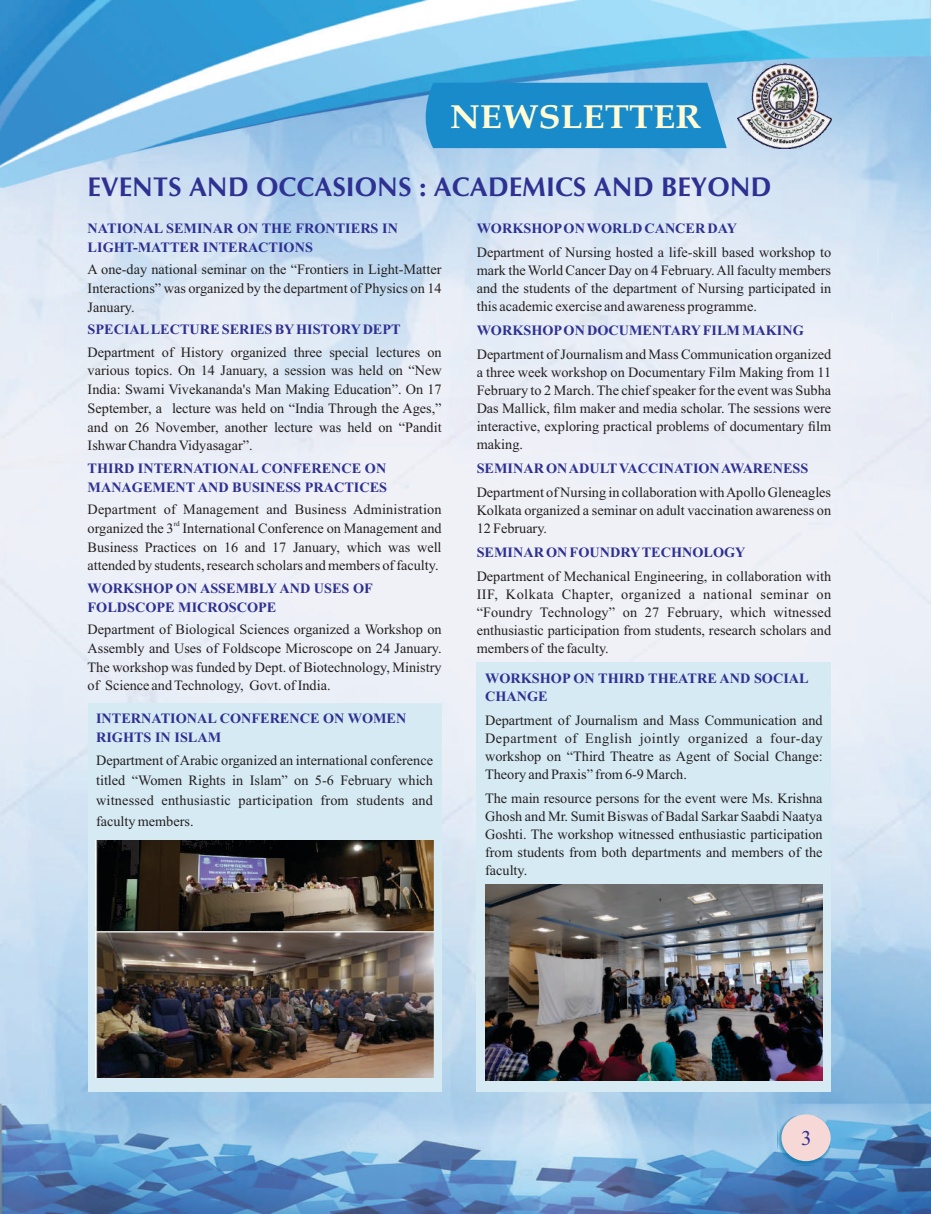
<style>
.page{position:relative;width:931px;height:1214px;background:#fff}
.page>*{position:absolute;margin:0;border:0;box-sizing:border-box;transform-origin:0 0}
.t1{font:700 33px "Palatino Linotype";color:#fffcd5;scale:1.1 1}
.t2{font:700 27px "CG Omega";color:#2e3092}
.t3{font:21px "Times New Roman";color:#2e3092}
.t4{font:14.25px/18px "Times New Roman";color:#231f20;text-align:justify}
.t5{font:700 14.25px/18.8px "Times New Roman";color:#2e3092}
.t6{font:7.2px "Times New Roman";color:#231f20}
</style>
<div class="page">
<img style="left:0;top:0;width:931px;height:1214px">
<div style="left:778px;top:1115px;width:52px;height:50px;background:#0071a2;opacity:.6"></div>
<div style="left:781px;top:1114px;width:49px;height:47px;background:#f6d9d7;border-radius:50%"></div>
<div style="left:422px;top:83px;width:305px;height:65px;background:#198bcb"></div>
<div style="left:88px;top:703px;width:354px;height:389px;background:#d6eaf4"></div>
<div style="left:477px;top:662px;width:354px;height:430px;background:#d6eaf4"></div>
<img style="left:96px;top:840px;width:337px;height:237px">
<img style="left:485px;top:884px;width:338px;height:197px">
<img style="left:738px;top:63px;width:93px;height:85px">
<h1 class="t1" style="left:450px;top:104px;width:230px">NEWSLETTER</h1>
<h2 class="t2" style="left:87px;top:176px;width:685px">EVENTS AND OCCASIONS : ACADEMICS AND BEYOND</h2>
<p class="t5" style="left:88px;top:220px;width:312px">NATIONAL SEMINAR ON THE FRONTIERS IN<br>LIGHT-MATTER INTERACTIONS</p>
<p class="t4" style="left:88px;top:261px;width:355px;line-height:18.8px">A one-day national seminar on the “Frontiers in Light-Matter Interactions” was organized by the department of Physics on 14<br>January.</p>
<p class="t5" style="left:88px;top:321px;width:314px">SPECIALLECTURE SERIES BYHISTORYDEPT</p>
<p class="t4" style="left:88px;top:344px;width:355px;line-height:18.8px">Department of History organized three special lectures on various topics. On 14 January, a session was held on “New India: Swami Vivekananda's Man Making Education”. On 17<br>September, a lecture was held on “India Through the Ages,” and on 26 November, another lecture was held on “Pandit Ishwar Chandra Vidyasagar”.</p>
<p class="t5" style="left:88px;top:460px;width:301px">THIRD INTERNATIONAL CONFERENCE ON<br>MANAGEMENT AND BUSINESS PRACTICES</p>
<p class="t4" style="left:88px;top:502px;width:355px">Department of Management and Business Administration</p>
<p class="t6" style="left:174px;top:521px;width:7px">rd</p>
<p class="t4" style="left:88px;top:520px;width:355px;line-height:18.8px">organized the 3 International Conference on Management and Business Practices on 16 and 17 January, which was well attended by students, research scholars and members of faculty.</p>
<p class="t5" style="left:88px;top:580px;width:287px">WORKSHOP ON ASSEMBLY AND USES OF<br>FOLDSCOPE MICROSCOPE</p>
<p class="t4" style="left:88px;top:621px;width:355px;line-height:18.8px">Department of Biological Sciences organized a Workshop on Assembly and Uses of Foldscope Microscope on 24 January.<br>The workshop was funded by Dept. of Biotechnology, Ministry of Science and Technology, Govt. of India.</p>
<p class="t5" style="left:96px;top:711px;width:312px">INTERNATIONAL CONFERENCE ON WOMEN<br>RIGHTS IN ISLAM</p>
<p class="t4" style="left:96px;top:751px;width:338px;line-height:20.2px">Department of Arabic organized an international conference titled “Women Rights in Islam” on 5-6 February which witnessed enthusiastic participation from students and faculty members.</p>
<p class="t5" style="left:477px;top:220px;width:262px">WORKSHOPON WORLD CANCER DAY</p>
<p class="t4" style="left:477px;top:244px;width:356px">Department of Nursing hosted a life-skill based workshop to mark the World Cancer Day on 4 February. All faculty members and the students of the department of Nursing participated in this academic exercise and awareness programme.</p>
<p class="t5" style="left:477px;top:322px;width:329px">WORKSHOPON DOCUMENTARYFILM MAKING</p>
<p class="t4" style="left:477px;top:346px;width:356px">Department of Journalism and Mass Communication organized a three week workshop on Documentary Film Making from 11<br>February to 2 March. The chief speaker for the event was Subha Das Mallick, film maker and media scholar. The sessions were interactive, exploring practical problems of documentary film making.</p>
<p class="t5" style="left:477px;top:460px;width:333px">SEMINAR ON ADULTVACCINATION AWARENESS</p>
<p class="t4" style="left:477px;top:484px;width:356px">Department of Nursing in collaboration with Apollo Gleneagles Kolkata organized a seminar on adult vaccination awareness on 12 February.</p>
<p class="t5" style="left:477px;top:544px;width:270px">SEMINAR ON FOUNDRYTECHNOLOGY</p>
<p class="t4" style="left:477px;top:568px;width:356px">Department of Mechanical Engineering, in collaboration with IIF, Kolkata Chapter, organized a national seminar on “Foundry Technology” on 27 February, which witnessed enthusiastic participation from students, research scholars and members of the faculty.</p>
<p class="t5" style="left:485px;top:670px;width:325px;line-height:18px">WORKSHOP ON THIRD THEATRE AND SOCIAL<br>CHANGE</p>
<p class="t4" style="left:485px;top:712px;width:339px">Department of Journalism and Mass Communication and Department of English jointly organized a four-day workshop on “Third Theatre as Agent of Social Change:<br>Theory and Praxis” from 6-9 March.</p>
<p class="t4" style="left:485px;top:790px;width:339px">The main resource persons for the event were Ms. Krishna Ghosh and Mr. Sumit Biswas of Badal Sarkar Saabdi Naatya Goshti. The workshop witnessed enthusiastic participation from students from both departments and members of the faculty.</p>
<h3 class="t3" style="left:801px;top:1130px;width:12px">3</h3>
</div>
